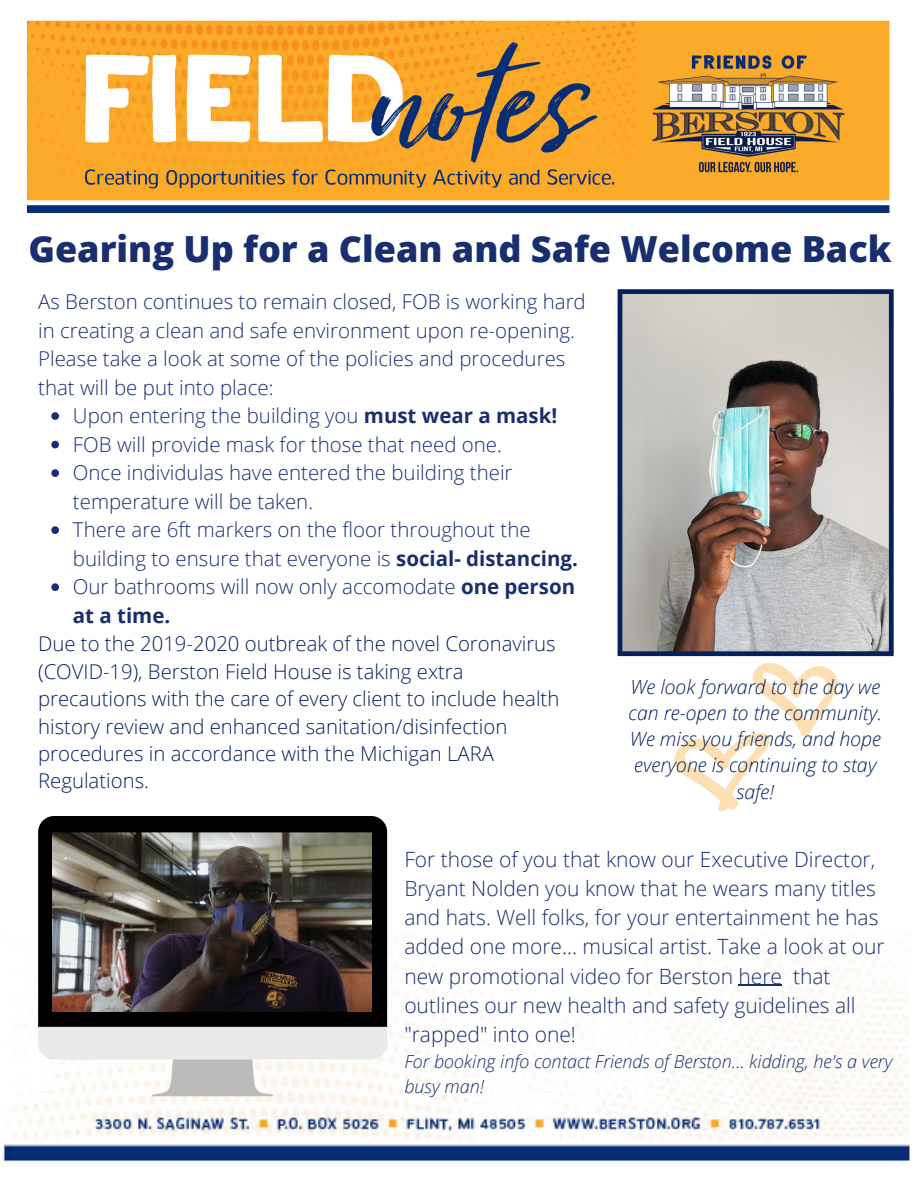
<style>
.page{position:relative;width:918px;height:1188px;background:#fff}
.page>*{position:absolute;margin:0;border:0;box-sizing:border-box;transform-origin:0 0}
.t1{font:800 36px "Open Sans";color:#192e6e}
.t2{font:300 21px/29.2px "Open Sans";color:#192e6e}
.t3{font:300 20.4px/28.5px "Open Sans";color:#192e6e}
.t4{font:300 20.4px/27.5px "Open Sans";color:#06205b}
.t5{font:italic 300 19.5px/26.2px "Open Sans";color:#06205b;text-align:center}
.t6{font:italic 300 18px/24.8px "Open Sans";color:#192e6e}
.s1{font-weight:700}
</style>
<div class="page">
<img style="left:26px;top:20px;width:864px;height:193px">
<img style="left:1px;top:932px;width:909px;height:231px">
<svg style="left:38px;top:816px;width:349px;height:211px;background:#060606"></svg>
<svg style="left:38px;top:1027px;width:349px;height:69px"></svg>
<img style="left:53px;top:832px;width:319px;height:180px">
<svg style="left:51px;top:412px;width:8px;height:8px"></svg>
<svg style="left:51px;top:441px;width:8px;height:7px"></svg>
<svg style="left:51px;top:469px;width:8px;height:8px"></svg>
<svg style="left:51px;top:526px;width:8px;height:8px"></svg>
<svg style="left:51px;top:583px;width:8px;height:8px"></svg>
<svg style="left:618px;top:289px;width:276px;height:367px;background:#a9a6a5"></svg>
<hr style="left:739px;top:985px;width:43px;height:1px;background:#192e6e">
<svg style="left:674px;top:663px;width:164px;height:149px"></svg>
<h1 class="t1" style="left:28px;top:224px;width:865px">Gearing Up for a Clean and Safe Welcome Back</h1>
<p class="t3" style="left:38px;top:287px;width:549px">As Berston continues to remain closed, FOB is working hard in creating a clean and safe environment upon re-opening.<br>Please take a look at some of the policies and procedures that will be put into place:</p>
<p class="t3" style="left:73px;top:401px;width:507px">Upon entering the building you <span class="s1">must wear a mask!<br></span>FOB will provide mask for those that need one.<br>Once individulas have entered the building their temperature will be taken.<br>There are 6ft markers on the floor throughout the building to ensure that everyone is <span class="s1">social- distancing.<br></span>Our bathrooms will now only accomodate <span class="s1">one person at a time.</span></p>
<p class="t4" style="left:38px;top:630px;width:523px">Due to the 2019-2020 outbreak of the novel Coronavirus (COVID-19), Berston Field House is taking extra precautions with the care of every client to include health history review and enhanced sanitation/disinfection procedures in accordance with the Michigan LARA Regulations.</p>
<p class="t5" style="left:629px;top:673px;width:255px">We look forward to the day we can re-open to the community.<br>We miss you friends, and hope everyone is continuing to stay safe!</p>
<p class="t2" style="left:404px;top:844px;width:482px">For those of you that know our Executive Director, Bryant Nolden you know that he wears many titles and hats. Well folks, for your entertainment he has added one more... musical artist. Take a look at our new promotional video for Berston here that outlines our new health and safety guidelines all "rapped" into one!</p>
<p class="t6" style="left:404px;top:1049px;width:490px">For booking info contact Friends of Berston... kidding, he's a very busy man!</p>
</div>
